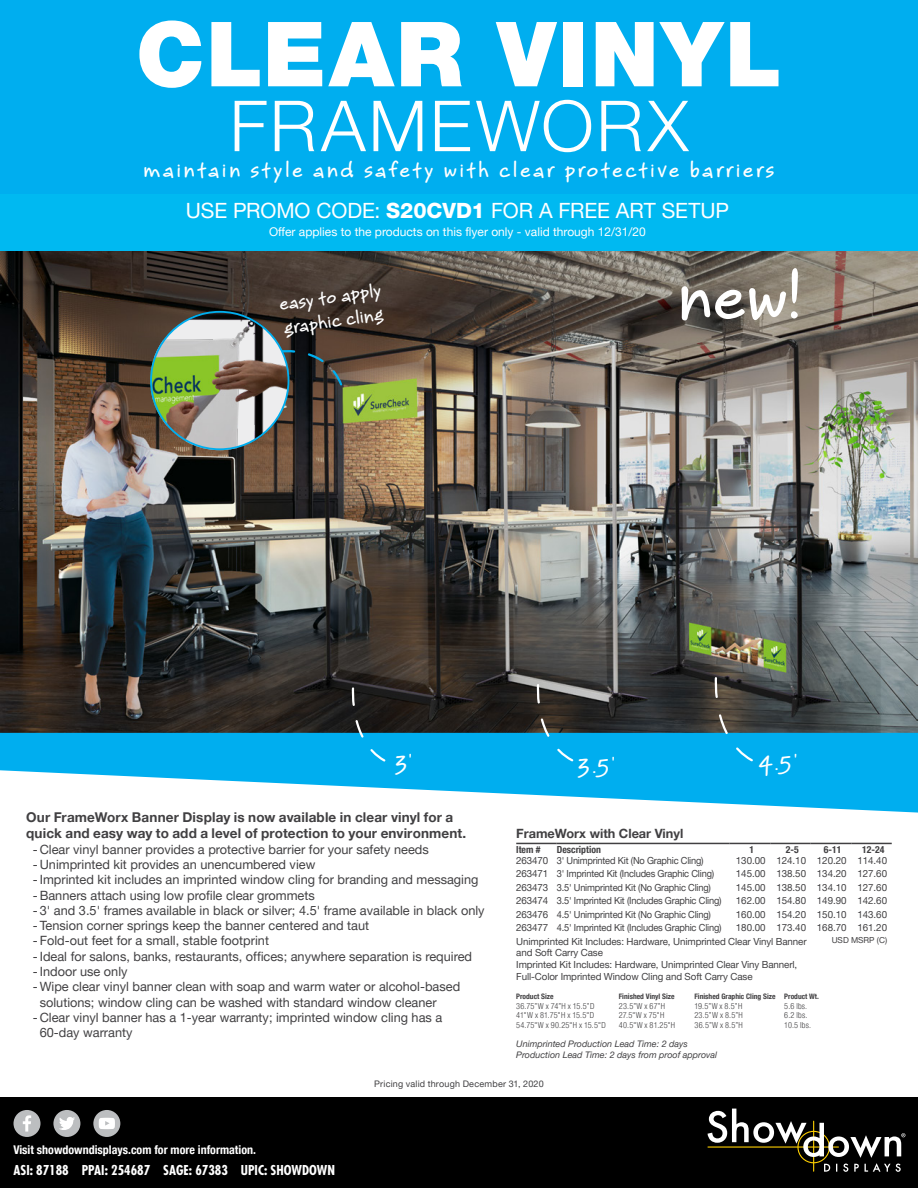
<style>
.page{position:relative;width:918px;height:1188px;background:#fff}
.page>*{position:absolute;margin:0;border:0;box-sizing:border-box;transform-origin:0 0}
.t1{font:900 90px "Helvetica Neue LT Pro";letter-spacing:.025em;color:#fff}
.t2{font:700 75px "Bruno JB";color:#fff}
.t3{font:300 70.5px "Helvetica Neue LT Pro";letter-spacing:.04em;color:#fff}
.t4{font:700 24px "Bruno JB";letter-spacing:.1em;color:#fff}
.t5{font:21px "Helvetica Neue LT Pro";letter-spacing:-.005em;color:#fff}
.t6{font:700 21px/24px "Bruno JB";color:#fff}
.t7{font:700 13.5px/16.2px "Helvetica Neue LT Pro";letter-spacing:.01em;color:#414042}
.t8{font:700 condensed 13.35px "Futura Std";color:#fff}
.t9{font:12.75px/15.3px "Helvetica Neue LT Pro";color:#414042}
.t10{font:700 12.75px "Helvetica Neue LT Pro";color:#414042}
.t11{font:12px "Helvetica Neue LT Pro";color:#fff}
.t12{font:700 condensed 12px "Helvetica Neue LT Pro";color:#fff}
.t13{font:9.75px/11.7px "Helvetica Neue LT Pro";letter-spacing:-.01em;color:#414042}
.t14{font:700 condensed 9.75px "Helvetica Neue LT Pro";color:#414042}
.t15{font:italic 9px/10.8px "Helvetica Neue LT Pro";color:#414042}
.t16{font:9px "Helvetica Neue LT Pro";letter-spacing:.025em;color:#414042}
.t17{font:300 condensed 8.25px "Helvetica Neue LT Pro";letter-spacing:.015em;color:#414042}
.t18{font:8.25px "Helvetica Neue LT Pro";color:#414042}
.t19{font:700 condensed 7.5px "Helvetica Neue LT Pro";color:#414042}
.s1{font-weight:800}
</style>
<div class="page">
<img style="left:0;top:251px;width:918px;height:482px">
<div style="left:0;top:0;width:918px;height:210px;background:#00aeef"></div>
<svg style="left:0;top:733px;width:918px;height:80px;fill:#00aeef"></svg>
<svg style="left:350px;top:686px;width:37px;height:78px;background:#1b5c74"></svg>
<svg style="left:534px;top:683px;width:41px;height:80px;background:#346e82"></svg>
<svg style="left:712px;top:676px;width:43px;height:87px;background:#366c7d"></svg>
<div style="left:0;top:194px;width:918px;height:57px;background:#00b9f1"></div>
<svg style="left:289px;top:349px;width:55px;height:38px;background:#2f2f2d"></svg>
<img style="left:151px;top:311px;width:138px;height:139px">
<div style="left:0;top:1097px;width:918px;height:91px;background:#000"></div>
<div style="left:14px;top:1110px;width:26px;height:27px;background:#bcbec0;border-radius:50%"></div>
<svg style="left:23px;top:1115px;width:8px;height:17px"></svg>
<div style="left:53px;top:1110px;width:27px;height:27px;background:#bcbec0;border-radius:50%"></div>
<svg style="left:59px;top:1117px;width:16px;height:13px"></svg>
<div style="left:93px;top:1110px;width:27px;height:27px;background:#bcbec0;border-radius:50%"></div>
<svg style="left:99px;top:1118px;width:16px;height:11px"></svg>
<svg style="left:707px;top:1108px;width:199px;height:64px"></svg>
<hr style="left:730px;top:843px;width:40px;height:1px;background:#414042">
<hr style="left:770px;top:843px;width:41px;height:1px;background:#414042">
<hr style="left:811px;top:843px;width:40px;height:1px;background:#414042">
<hr style="left:851px;top:843px;width:41px;height:1px;background:#414042">
<hr style="left:516px;top:843px;width:41px;height:1px;background:#414042">
<hr style="left:557px;top:843px;width:173px;height:1px;background:#414042">
<h1 class="t1" style="left:136px;top:0;width:647px">CLEAR VINYL</h1>
<h3 class="t3" style="left:230px;top:83px;width:460px">FRAMEWORX</h3>
<h3 class="t4" style="left:144px;top:154px;width:632px">maintain style and safety with clear protective barriers</h3>
<h3 class="t5" style="left:186px;top:198px;width:545px">USE PROMO CODE: <span class="s1">S20CVD1</span> FOR A FREE ART SETUP</h3>
<p class="t11" style="left:269px;top:224px;width:378px">Offer applies to the products on this flyer only - valid through 12/31/20</p>
<h3 class="t6" style="left:277px;top:291px;width:104px;rotate:-8deg">easy to apply graphic cling</h3>
<h2 class="t2" style="left:678px;top:246px;width:126px">new!</h2>
<h3 class="t4" style="left:395px;top:746px;width:18px">3'</h3>
<h3 class="t4" style="left:578px;top:749px;width:38px">3.5'</h3>
<h3 class="t4" style="left:758px;top:746px;width:40px">4.5'</h3>
<p class="t7" style="left:26px;top:809px;width:442px">Our FrameWorx Banner Display is now available in clear vinyl for a quick and easy way to add a level of protection to your environment.</p>
<p class="t9" style="left:33px;top:841px;width:447px">-Clear vinyl banner provides a protective barrier for your safety needs -Unimprinted kit provides an unencumbered view<br>-Imprinted kit includes an imprinted window cling for branding and messaging -Banners attach using low profile clear grommets</p>
<p class="t9" style="left:33px;top:902px;width:453px">- 3' and 3.5' frames available in black or silver; 4.5' frame available in black only</p>
<p class="t9" style="left:33px;top:918px;width:338px">-Tension corner springs keep the banner centered and taut</p>
<p class="t9" style="left:33px;top:933px;width:238px">-Fold-out feet for a small, stable footprint</p>
<p class="t9" style="left:33px;top:948px;width:441px">-Ideal for salons, banks, restaurants, offices; anywhere separation is required</p>
<p class="t9" style="left:33px;top:964px;width:96px">-Indoor use only</p>
<p class="t9" style="left:33px;top:979px;width:429px">-Wipe clear vinyl banner clean with soap and warm water or alcohol-based</p>
<p class="t9" style="left:40px;top:994px;width:398px">solutions; window cling can be washed with standard window cleaner</p>
<p class="t9" style="left:33px;top:1010px;width:411px">-Clear vinyl banner has a 1-year warranty; imprinted window cling has a</p>
<p class="t9" style="left:40px;top:1025px;width:94px">60-day warranty</p>
<p class="t10" style="left:516px;top:826px;width:169px">FrameWorx with Clear Vinyl</p>
<p class="t14" style="left:516px;top:843px;width:26px">Item #</p>
<p class="t14" style="left:557px;top:843px;width:46px">Description</p>
<p class="t14" style="left:749px;top:843px;width:6px">1</p>
<p class="t14" style="left:786px;top:843px;width:14px">2-5</p>
<p class="t14" style="left:824px;top:843px;width:19px">6-11</p>
<p class="t14" style="left:862px;top:843px;width:24px">12-24</p>
<p class="t13" style="left:516px;top:854px;width:189px">263470 3' Unimprinted Kit (No Graphic Cling)</p>
<p class="t13" style="left:736px;top:854px;width:153px">130.00 124.10 120.20 114.40</p>
<p class="t13" style="left:516px;top:867px;width:199px">263471 3' Imprinted Kit (Includes Graphic Cling)</p>
<p class="t13" style="left:736px;top:867px;width:153px">145.00 138.50 134.20 127.60</p>
<p class="t13" style="left:516px;top:881px;width:196px">263473 3.5' Unimprinted Kit (No Graphic Cling)</p>
<p class="t13" style="left:736px;top:881px;width:153px">145.00 138.50 134.10 127.60</p>
<p class="t13" style="left:516px;top:894px;width:207px">263474 3.5' Imprinted Kit (Includes Graphic Cling)</p>
<p class="t13" style="left:736px;top:894px;width:153px">162.00 154.80 149.90 142.60</p>
<p class="t13" style="left:516px;top:908px;width:196px">263476 4.5' Unimprinted Kit (No Graphic Cling)</p>
<p class="t13" style="left:736px;top:908px;width:153px">160.00 154.20 150.10 143.60</p>
<p class="t13" style="left:516px;top:921px;width:207px">263477 4.5' Imprinted Kit (Includes Graphic Cling)</p>
<p class="t13" style="left:516px;top:921px;width:372px;line-height:13.5px;text-indent:220px">180.00 173.40 168.70 161.20<br>Unimprinted Kit Includes: Hardware, Unimprinted Clear Vinyl Banner</p>
<p class="t13" style="left:516px;top:947px;width:283px">and Soft Carry Case<br>Imprinted Kit Includes: Hardware, Unimprinted Clear Viny Bannerl,<br>Full-Color Imprinted Window Cling and Soft Carry Case</p>
<p class="t18" style="left:832px;top:935px;width:57px">USD MSRP (C)</p>
<p class="t19" style="left:516px;top:992px;width:39px">Product Size</p>
<p class="t19" style="left:619px;top:992px;width:57px">Finished Vinyl Size</p>
<p class="t19" style="left:694px;top:992px;width:126px">Finished Graphic Cling Size Product Wt.</p>
<p class="t17" style="left:516px;top:1001px;width:80px">36.75”W x 74”H x 15.5”D</p>
<p class="t17" style="left:619px;top:1001px;width:48px">23.5”W x 67”H</p>
<p class="t17" style="left:694px;top:1001px;width:49px">19.5”W x 8.5”H</p>
<p class="t17" style="left:784px;top:1001px;width:24px">5.6 lbs.</p>
<p class="t17" style="left:516px;top:1010px;width:79px">41"W x 81.75"H x 15.5"D</p>
<p class="t17" style="left:619px;top:1010px;width:47px">27.5"W x 75"H</p>
<p class="t17" style="left:694px;top:1010px;width:50px">23.5”W x 8.5”H</p>
<p class="t17" style="left:784px;top:1010px;width:25px">6.2 lbs.</p>
<p class="t17" style="left:516px;top:1020px;width:91px">54.75"W x 90.25"H x 15.5"D</p>
<p class="t17" style="left:619px;top:1020px;width:58px">40.5"W x 81.25"H</p>
<p class="t17" style="left:694px;top:1020px;width:50px">36.5”W x 8.5”H</p>
<p class="t17" style="left:784px;top:1020px;width:28px">10.5 lbs.</p>
<p class="t15" style="left:516px;top:1038px;width:203px">Unimprinted Production Lead Time: 2 days<br>Production Lead Time: 2 days from proof approval</p>
<p class="t12" style="left:14px;top:1143px;width:244px">Visit showdowndisplays.com for more information.</p>
<p class="t8" style="left:14px;top:1161px;width:323px">ASI: 87188 PPAI: 254687 SAGE: 67383 UPIC: SHOWDOWN</p>
<p class="t16" style="left:374px;top:1078px;width:171px">Pricing valid through December 31, 2020</p>
</div>
